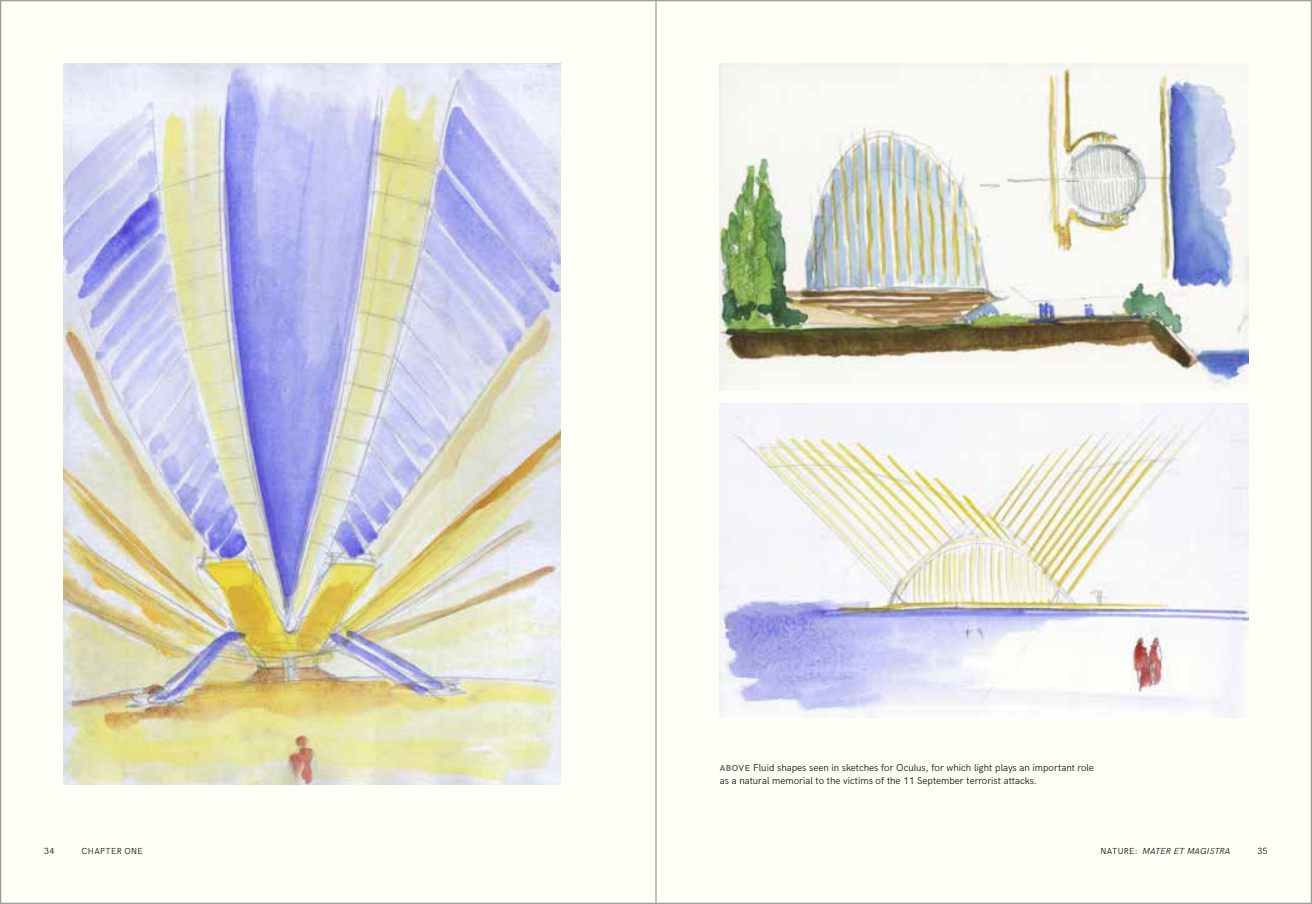
<style>
.page{position:relative;width:1312px;height:904px;background:#fff}
.page>*{position:absolute;margin:0;border:0;box-sizing:border-box;transform-origin:0 0}
.t1{font:300 10px/13.8px "HK Grotesk";color:#000}
.t2{font:300 9px "HK Grotesk";color:#000}
.t3{font:italic 300 8.75px "HK Grotesk";letter-spacing:.015em;color:#000}
.t4{font:300 8.75px "HK Grotesk";letter-spacing:.035em;color:#000}
.s1{font-weight:700;font-size:8.75px;color:#646363}
.s2{font-style:normal}
</style>
<div class="page">
<div style="left:0;top:0;width:1311px;height:904px;background:#fffef7"></div>
<img style="left:719px;top:403px;width:528px;height:314px">
<img style="left:719px;top:64px;width:528px;height:326px">
<img style="left:64px;top:64px;width:496px;height:720px">
<hr style="left:655px;top:0;width:1px;height:904px;background:#9d9d9c">
<p class="t1" style="left:719px;top:759px;width:375px"><span class="s1">ABOVE</span> Fluid shapes seen in sketches for Oculus, for which light plays an important role as a natural memorial to the victims of the 11 September terrorist attacks.</p>
<p class="t2" style="left:44px;top:844px;width:12px">34</p>
<p class="t4" style="left:82px;top:844px;width:63px">CHAPTER ONE</p>
<p class="t3" style="left:1100px;top:844px;width:131px"><span class="s2">NATURE:</span> MATER ET MAGISTRA</p>
<p class="t2" style="left:1257px;top:844px;width:12px">35</p>
</div>
